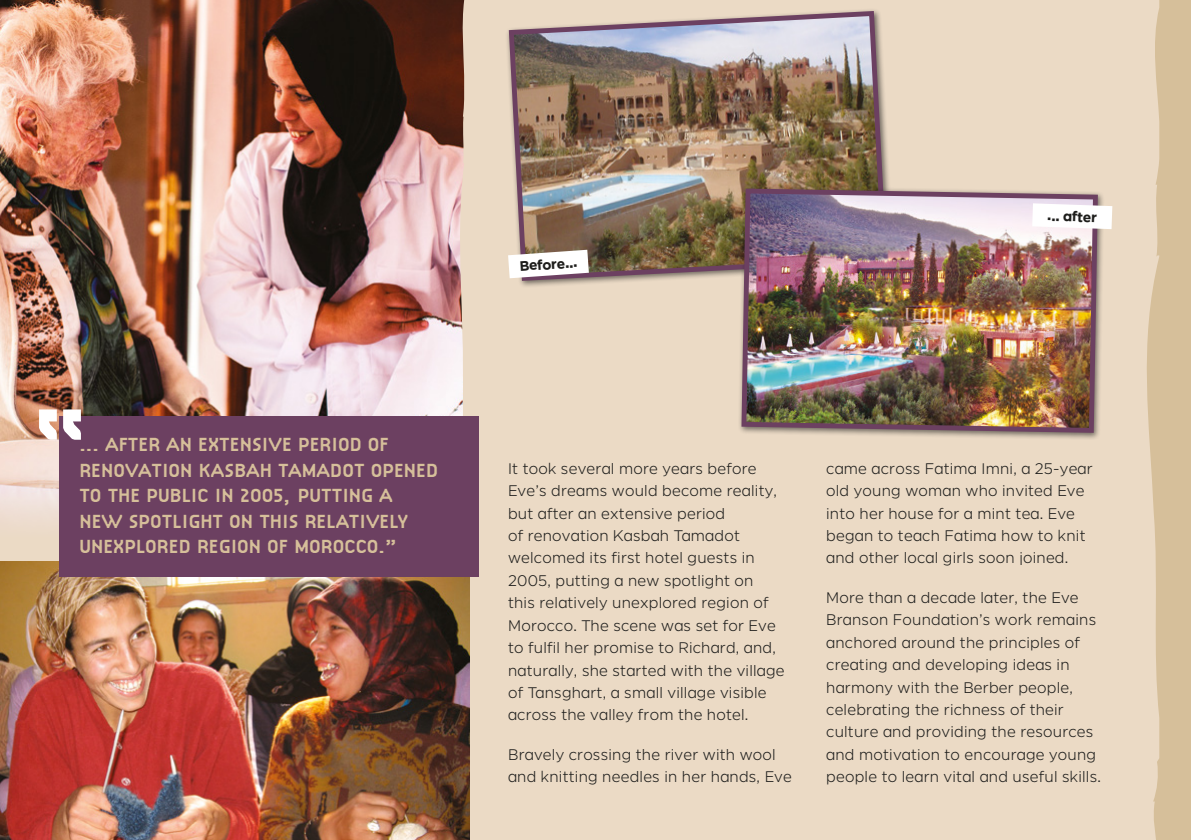
<style>
.page{position:relative;width:1191px;height:840px;background:#fff}
.page>*{position:absolute;margin:0;border:0;box-sizing:border-box;transform-origin:0 0}
.EBF_pull_quote{font:700 19.8px/25.4px "Citizen";color:#d6bf9a}
.text{font:300 15.6px/22.4px "Smythe Sans";letter-spacing:.015em;color:#1d1d1b}
.t1{font:700 14px "Smythe Sans";color:#1d1d1b}
</style>
<div class="page">
<div style="left:0;top:0;width:1191px;height:839px;background:#ebdac5"></div>
<img style="left:0;top:561px;width:469px;height:278px">
<img style="left:0;top:0;width:465px;height:521px">
<svg style="left:1147px;top:0;width:44px;height:839px;fill:#d6bf9a"></svg>
<img style="left:507px;top:10px;width:382px;height:273px">
<svg style="left:508px;top:249px;width:81px;height:29px;background:#e4dddd"></svg>
<div style="left:737px;top:185px;width:367px;height:255px;background:#1d1d1b;opacity:.6"></div>
<img style="left:739px;top:186px;width:361px;height:249px">
<svg style="left:1032px;top:203px;width:80px;height:26px;background:#fbfafa"></svg>
<div style="left:59px;top:416px;width:420px;height:160px;background:#6c4061"></div>
<svg style="left:39px;top:409px;width:42px;height:30px"></svg>
<p class="EBF_pull_quote" style="left:79px;top:432px;width:360px">... AFTER AN EXTENSIVE PERIOD OF<br>RENOVATION KASBAH TAMADOT OPENED<br>TO THE PUBLIC IN 2005, PUTTING A<br>NEW SPOTLIGHT ON THIS RELATIVELY<br>UNEXPLORED REGION OF MOROCCO.”</p>
<p class="t1" style="left:519px;top:258px;width:59px;rotate:-4deg">Before...</p>
<p class="t1" style="left:1047px;top:207px;width:51px;rotate:2deg">... after</p>
<p class="text" style="left:508px;top:457px;width:278px">It took several more years before Eve’s dreams would become reality, but after an extensive period<br>of renovation Kasbah Tamadot welcomed its first hotel guests in 2005, putting a new spotlight on<br>this relatively unexplored region of Morocco. The scene was set for Eve to fulfil her promise to Richard, and, naturally, she started with the village of Tansghart, a small village visible across the valley from the hotel.</p>
<p class="text" style="left:508px;top:743px;width:285px">Bravely crossing the river with wool and knitting needles in her hands, Eve</p>
<p class="text" style="left:826px;top:457px;width:268px">came across Fatima Imni, a 25-year old young woman who invited Eve into her house for a mint tea. Eve began to teach Fatima how to knit and other local girls soon joined.</p>
<p class="text" style="left:826px;top:586px;width:276px">More than a decade later, the Eve Branson Foundation’s work remains anchored around the principles of creating and developing ideas in harmony with the Berber people, celebrating the richness of their culture and providing the resources and motivation to encourage young people to learn vital and useful skills.</p>
</div>
